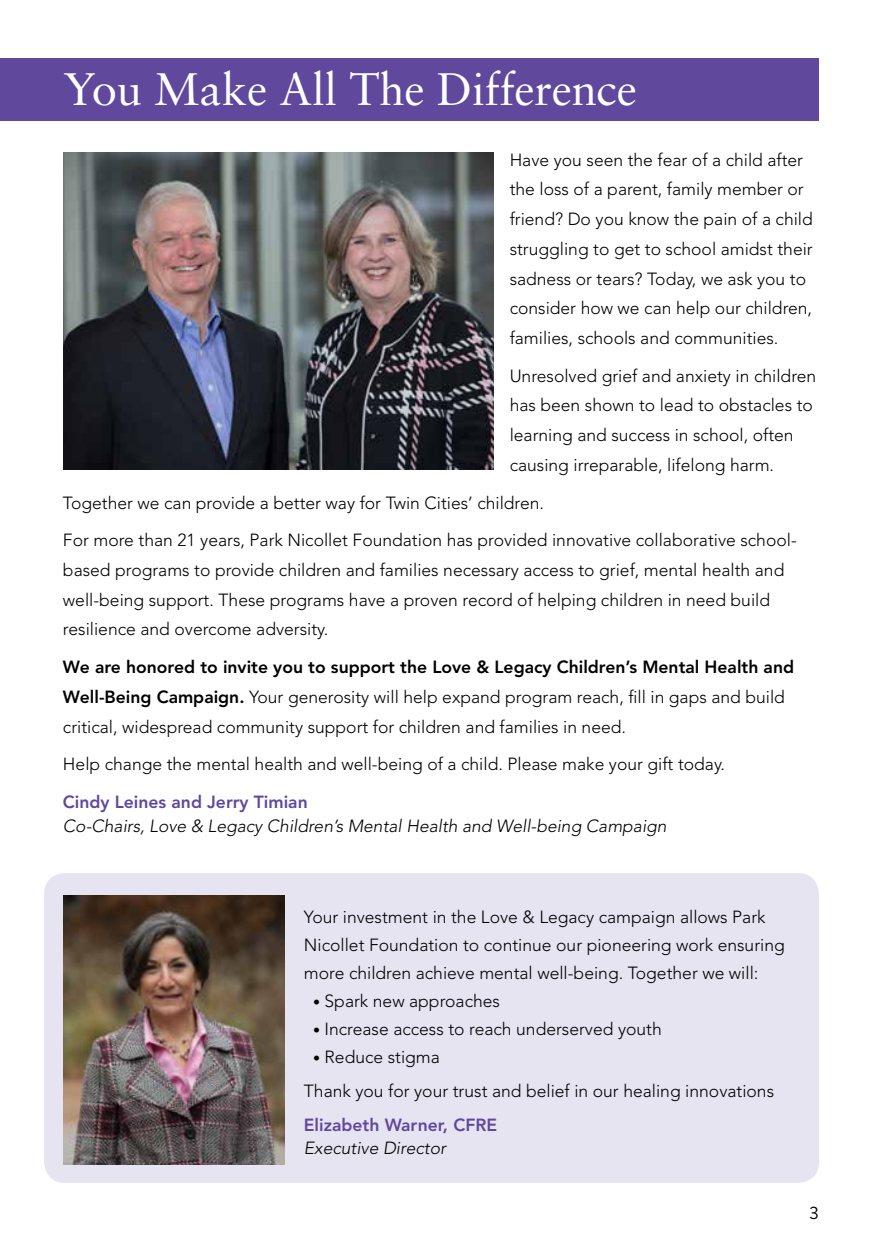
<style>
.page{position:relative;width:882px;height:1260px;background:#fff}
.page>*{position:absolute;margin:0;border:0;box-sizing:border-box;transform-origin:0 0}
.t1{font:45.5px "Sabon";letter-spacing:-.005em;color:#fff}
.t2{font:300 17.5px/29.8px "Avenir";color:#000}
.t3{font:italic 300 17.5px "Avenir";color:#000}
.t4{font:800 17.5px "Avenir";color:#60489d}
.t5{font:17.5px "Brandon Text";color:#000}
.s1{font-weight:800}
.s2{font-size:14px}
</style>
<div class="page">
<div style="left:44px;top:873px;width:775px;height:310px;background:#e7e4f2;border-radius:21px"></div>
<div style="left:0;top:58px;width:819px;height:63px;background:#60489d"></div>
<img style="left:63px;top:896px;width:221px;height:268px">
<img style="left:63px;top:152px;width:431px;height:318px">
<h1 class="t1" style="left:63px;top:62px;width:576px">You Make All The Difference</h1>
<p class="t2" style="left:510px;top:145px;width:305px">Have you seen the fear of a child after the loss of a parent, family member or friend? Do you know the pain of a child struggling to get to school amidst their sadness or tears? Today, we ask you to consider how we can help our children, families, schools and communities.</p>
<p class="t2" style="left:510px;top:361px;width:308px">Unresolved grief and anxiety in children has been shown to lead to obstacles to learning and success in school, often causing irreparable, lifelong harm.</p>
<p class="t2" style="left:63px;top:484px;width:735px;line-height:37.6px">Together we can provide a better way for Twin Cities’ children.<br>For more than 21 years, Park Nicollet Foundation has provided innovative collaborative school-</p>
<p class="t2" style="left:63px;top:555px;width:723px">based programs to provide children and families necessary access to grief, mental health and well-being support. These programs have a proven record of helping children in need build resilience and overcome adversity.</p>
<p class="t2" style="left:63px;top:652px;width:733px"><span class="s1">We are honored to invite you to support the Love &amp; Legacy Children’s Mental Health and<br>Well-Being Campaign.</span> Your generosity will help expand program reach, fill in gaps and build critical, widespread community support for children and families in need.</p>
<p class="t2" style="left:63px;top:749px;width:664px">Help change the mental health and well-being of a child. Please make your gift today.</p>
<p class="t4" style="left:63px;top:791px;width:246px">Cindy Leines and Jerry Timian</p>
<p class="t3" style="left:63px;top:816px;width:605px">Co-Chairs, Love &amp; Legacy Children’s Mental Health and Well-being Campaign</p>
<p class="t2" style="left:304px;top:903px;width:482px;line-height:28px">Your investment in the Love &amp; Legacy campaign allows Park<br>Nicollet Foundation to continue our pioneering work ensuring more children achieve mental well-being. Together we will:</p>
<p class="t2" style="left:313px;top:986px;width:188px"><span class="s2">•</span> Spark new approaches</p>
<p class="t2" style="left:313px;top:1014px;width:350px"><span class="s2">•</span> Increase access to reach underserved youth</p>
<p class="t2" style="left:304px;top:1040px;width:472px;line-height:34.3px;text-indent:9px"><span class="s2">•</span> Reduce stigma<br>Thank you for your trust and belief in our healing innovations</p>
<p class="t4" style="left:304px;top:1115px;width:195px">Elizabeth Warner, CFRE</p>
<p class="t3" style="left:304px;top:1138px;width:143px">Executive Director</p>
<p class="t5" style="left:809px;top:1201px;width:11px">3</p>
</div>
